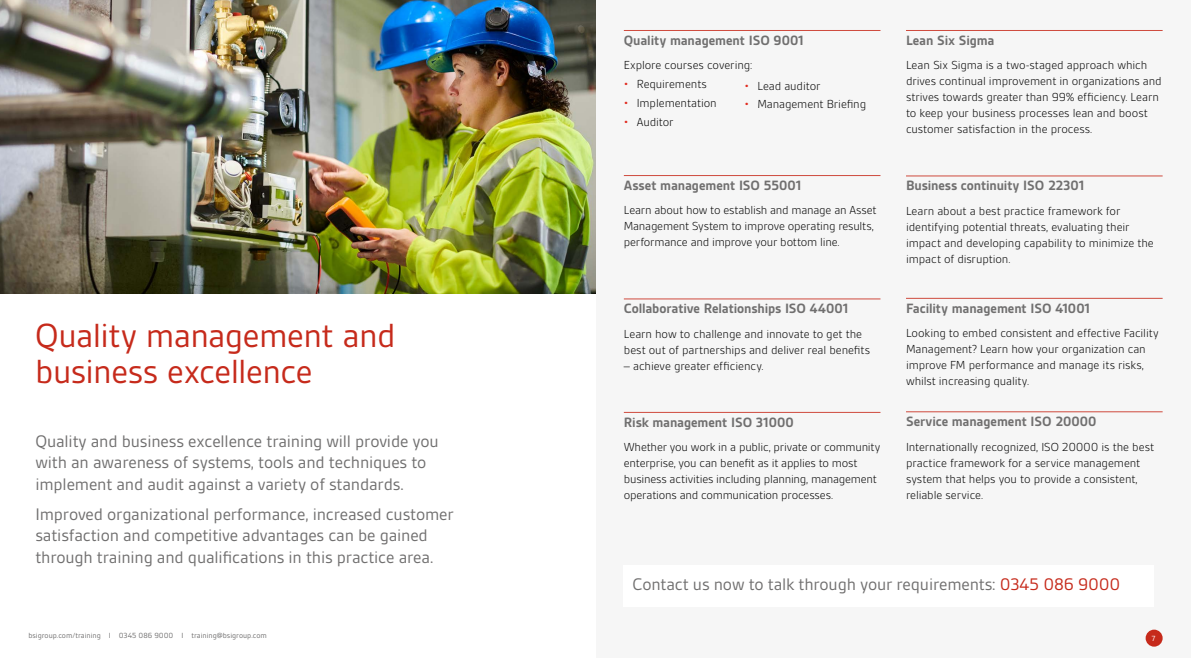
<style>
.page{position:relative;width:1191px;height:658px;background:#f6f6f6}
.page>*{position:absolute;margin:0;border:0;box-sizing:border-box;transform-origin:0 0}
.t1{font:36px/36px "BSI Gesta";letter-spacing:-.015em;color:#c62a1b}
.t2{font:18px/21.5px "BSI Gesta";letter-spacing:-.01em;color:#706f6f}
.t3{font:700 14.5px "BSI Gesta";letter-spacing:-.005em;color:#706f6f}
.t4{font:300 12.5px/16px "BSI Gesta";letter-spacing:-.01em;color:#000}
.t5{font:8px "BSI Gesta";color:#706f6f}
.t6{font:8px "BSI Gesta";color:#fff}
.s1{color:#e12b1f}
.s2{color:#c62a1b}
</style>
<div class="page">
<div style="left:0;top:0;width:595px;height:658px;background:#fff"></div>
<hr style="left:624px;top:30px;width:256px;height:1px;background:#cf4a3d">
<hr style="left:624px;top:175px;width:256px;height:1px;background:#cf4a3d">
<hr style="left:624px;top:299px;width:256px;height:1px;background:#cf4a3d">
<hr style="left:624px;top:412px;width:256px;height:1px;background:#cf4a3d">
<hr style="left:906px;top:30px;width:256px;height:1px;background:#cf4a3d">
<hr style="left:906px;top:176px;width:256px;height:1px;background:#cf4a3d">
<hr style="left:906px;top:298px;width:256px;height:1px;background:#cf4a3d">
<hr style="left:906px;top:411px;width:256px;height:1px;background:#cf4a3d">
<div style="left:624px;top:565px;width:530px;height:41px;background:#fff"></div>
<div style="left:1145px;top:629px;width:17px;height:17px;background:#c62a1b;border-radius:50%"></div>
<img style="left:0;top:0;width:595px;height:293px">
<h1 class="t1" style="left:35px;top:317px;width:362px">Quality management and business excellence</h1>
<h2 class="t2" style="left:35px;top:430px;width:405px">Quality and business excellence training will provide you with an awareness of systems, tools and techniques to implement and audit against a variety of standards.</h2>
<h2 class="t2" style="left:35px;top:503px;width:420px">Improved organizational performance, increased customer satisfaction and competitive advantages can be gained through training and qualifications in this practice area.</h2>
<p class="t5" style="left:28px;top:631px;width:240px">bsigroup.com/training I 0345 086 9000 I training@bsigroup.com</p>
<p class="t3" style="left:624px;top:33px;width:182px">Quality management ISO 9001</p>
<p class="t4" style="left:624px;top:57px;width:130px">Explore courses covering:</p>
<p class="t4" style="left:624px;top:76px;width:85px"><span class="s1">•</span> Requirements</p>
<p class="t4" style="left:624px;top:95px;width:94px"><span class="s1">•</span> Implementation</p>
<p class="t4" style="left:624px;top:114px;width:51px"><span class="s1">•</span> Auditor</p>
<p class="t4" style="left:744px;top:78px;width:78px"><span class="s1">•</span> Lead auditor</p>
<p class="t4" style="left:744px;top:96px;width:123px"><span class="s1">•</span> Management Briefing</p>
<p class="t3" style="left:624px;top:178px;width:179px">Asset management ISO 55001</p>
<p class="t4" style="left:624px;top:202px;width:254px">Learn about how to establish and manage an Asset<br>Management System to improve operating results, performance and improve your bottom line.</p>
<p class="t3" style="left:624px;top:301px;width:226px">Collaborative Relationships ISO 44001</p>
<p class="t4" style="left:624px;top:326px;width:248px">Learn how to challenge and innovate to get the best out of partnerships and deliver real benefits</p>
<p class="t4" style="left:624px;top:358px;width:141px">– achieve greater efficiency.</p>
<p class="t3" style="left:624px;top:414px;width:171px">Risk management ISO 31000</p>
<p class="t4" style="left:624px;top:439px;width:258px">Whether you work in a public, private or community enterprise, you can benefit as it applies to most business activities including planning, management operations and communication processes.</p>
<p class="t3" style="left:906px;top:33px;width:90px">Lean Six Sigma</p>
<p class="t4" style="left:906px;top:57px;width:257px">Lean Six Sigma is a two-staged approach which drives continual improvement in organizations and strives towards greater than 99% efficiency. Learn to keep your business processes lean and boost customer satisfaction in the process.</p>
<p class="t3" style="left:906px;top:178px;width:180px">Business continuity ISO 22301</p>
<p class="t4" style="left:906px;top:203px;width:249px">Learn about a best practice framework for identifying potential threats, evaluating their impact and developing capability to minimize the impact of disruption.</p>
<p class="t3" style="left:906px;top:300px;width:186px">Facility management ISO 41001</p>
<p class="t4" style="left:906px;top:325px;width:254px">Looking to embed consistent and effective Facility Management? Learn how your organization can improve FM performance and manage its risks, whilst increasing quality.</p>
<p class="t3" style="left:906px;top:414px;width:192px">Service management ISO 20000</p>
<p class="t4" style="left:906px;top:438px;width:250px">Internationally recognized, ISO 20000 is the best practice framework for a service management system that helps you to provide a consistent, reliable service.</p>
<h2 class="t2" style="left:632px;top:574px;width:489px">Contact us now to talk through your requirements: <span class="s2">0345 086 9000</span></h2>
<p class="t6" style="left:1151px;top:634px;width:6px">7</p>
</div>
